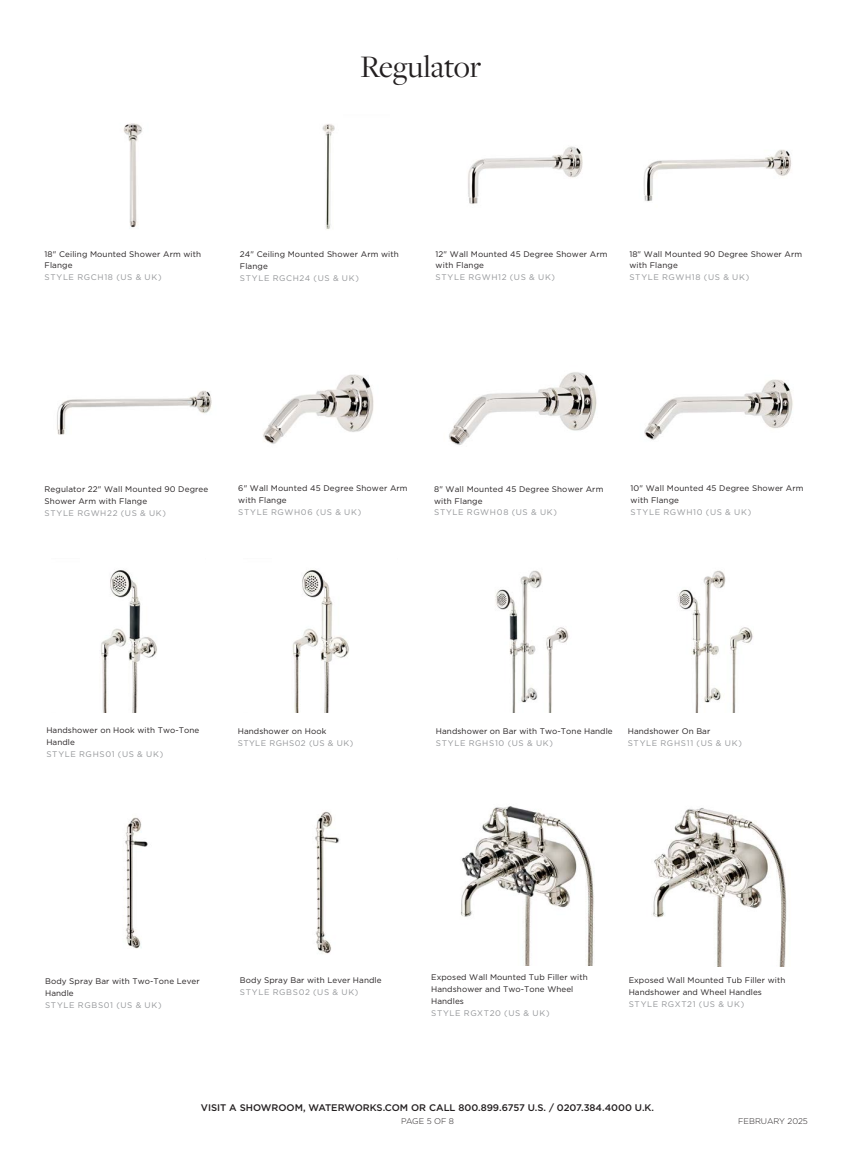
<style>
.page{position:relative;width:855px;height:1170px;background:#fff}
.page>*{position:absolute;margin:0;border:0;box-sizing:border-box;transform-origin:0 0}
.t1{font:32.5px "Freight Disp Pro";color:#231f20}
.t2{font:500 9.62px "Gotham";color:#231f20}
.t3{font:300 8.25px "Gotham";color:#231f20}
.Text__LIGHT_-_6_5_9_5__0{font:8.12px/11.9px "Gotham";letter-spacing:.015em;color:#231f20}
.Text__product_number{font:8.12px "Gotham";letter-spacing:.08em;color:#939598}
.Text__product_number-2{font:8.12px "Gotham";letter-spacing:.05em;color:#939598}
.Text__LIGHT_-_6_5_9_5__0-2{font:8.12px "Gotham";letter-spacing:.08em;color:#939598}
</style>
<div class="page">
<img style="left:101px;top:570px;width:56px;height:142px">
<img style="left:292px;top:570px;width:57px;height:142px">
<img style="left:495px;top:570px;width:74px;height:142px">
<img style="left:677px;top:570px;width:76px;height:142px">
<img style="left:125px;top:817px;width:23px;height:132px">
<img style="left:315px;top:811px;width:25px;height:143px">
<img style="left:461px;top:806px;width:133px;height:159px">
<img style="left:653px;top:808px;width:134px;height:158px">
<img style="left:123px;top:123px;width:19px;height:105px">
<img style="left:322px;top:124px;width:13px;height:106px">
<img style="left:643px;top:149px;width:148px;height:53px">
<img style="left:57px;top:390px;width:155px;height:45px">
<img style="left:263px;top:374px;width:111px;height:70px">
<img style="left:449px;top:372px;width:148px;height:73px">
<img style="left:644px;top:379px;width:149px;height:61px">
<img style="left:468px;top:146px;width:115px;height:58px">
<h1 class="t1" style="left:361px;top:45px;width:122px">Regulator</h1>
<p class="Text__LIGHT_-_6_5_9_5__0" style="left:45px;top:248px;width:158px">18" Ceiling Mounted Shower Arm with<br>Flange</p>
<p class="Text__product_number" style="left:45px;top:272px;width:119px">STYLE RGCH18 (US &amp; UK)</p>
<p class="Text__LIGHT_-_6_5_9_5__0" style="left:240px;top:248px;width:161px">24" Ceiling Mounted Shower Arm with<br>Flange</p>
<p class="Text__product_number" style="left:240px;top:273px;width:121px">STYLE RGCH24 (US &amp; UK)</p>
<p class="Text__LIGHT_-_6_5_9_5__0" style="left:436px;top:248px;width:174px">12" Wall Mounted 45 Degree Shower Arm with Flange</p>
<p class="Text__product_number" style="left:436px;top:272px;width:121px">STYLE RGWH12 (US &amp; UK)</p>
<p class="Text__LIGHT_-_6_5_9_5__0" style="left:629px;top:248px;width:174px">18" Wall Mounted 90 Degree Shower Arm with Flange</p>
<p class="Text__product_number" style="left:629px;top:272px;width:121px">STYLE RGWH18 (US &amp; UK)</p>
<p class="Text__LIGHT_-_6_5_9_5__0" style="left:45px;top:483px;width:165px">Regulator 22" Wall Mounted 90 Degree<br>Shower Arm with Flange</p>
<p class="Text__product_number" style="left:45px;top:508px;width:123px">STYLE RGWH22 (US &amp; UK)</p>
<p class="Text__LIGHT_-_6_5_9_5__0" style="left:238px;top:482px;width:171px">6" Wall Mounted 45 Degree Shower Arm with Flange</p>
<p class="Text__product_number" style="left:238px;top:506px;width:125px">STYLE RGWH06 (US &amp; UK)</p>
<p class="Text__LIGHT_-_6_5_9_5__0" style="left:434px;top:483px;width:171px">8" Wall Mounted 45 Degree Shower Arm with Flange</p>
<p class="Text__product_number" style="left:434px;top:507px;width:124px">STYLE RGWH08 (US &amp; UK)</p>
<p class="Text__LIGHT_-_6_5_9_5__0" style="left:631px;top:482px;width:174px">10" Wall Mounted 45 Degree Shower Arm with Flange</p>
<p class="Text__product_number" style="left:631px;top:506px;width:122px">STYLE RGWH10 (US &amp; UK)</p>
<p class="Text__LIGHT_-_6_5_9_5__0" style="left:46px;top:724px;width:155px">Handshower on Hook with Two-Tone<br>Handle</p>
<p class="Text__product_number" style="left:46px;top:749px;width:118px">STYLE RGHS01 (US &amp; UK)</p>
<p class="Text__LIGHT_-_6_5_9_5__0" style="left:238px;top:725px;width:90px">Handshower on Hook</p>
<p class="Text__product_number-2" style="left:238px;top:738px;width:117px">STYLE RGHS02 (US &amp; UK)</p>
<p class="Text__LIGHT_-_6_5_9_5__0" style="left:436px;top:725px;width:178px">Handshower on Bar with Two-Tone Handle</p>
<p class="Text__product_number" style="left:436px;top:738px;width:119px">STYLE RGHS10 (US &amp; UK)</p>
<p class="Text__LIGHT_-_6_5_9_5__0" style="left:628px;top:725px;width:84px">Handshower On Bar</p>
<p class="Text__product_number" style="left:628px;top:738px;width:116px">STYLE RGHS11 (US &amp; UK)</p>
<p class="Text__LIGHT_-_6_5_9_5__0" style="left:45px;top:975px;width:156px">Body Spray Bar with Two-Tone Lever<br>Handle</p>
<p class="Text__product_number" style="left:45px;top:999px;width:118px">STYLE RGBS01 (US &amp; UK)</p>
<p class="Text__LIGHT_-_6_5_9_5__0" style="left:240px;top:975px;width:143px">Body Spray Bar with Lever Handle</p>
<p class="Text__product_number" style="left:240px;top:987px;width:120px">STYLE RGBS02 (US &amp; UK)</p>
<p class="Text__LIGHT_-_6_5_9_5__0" style="left:431px;top:971px;width:158px">Exposed Wall Mounted Tub Filler with<br>Handshower and Two-Tone Wheel<br>Handles</p>
<p class="Text__product_number" style="left:431px;top:1008px;width:120px">STYLE RGXT20 (US &amp; UK)</p>
<p class="Text__LIGHT_-_6_5_9_5__0" style="left:629px;top:974px;width:158px">Exposed Wall Mounted Tub Filler with<br>Handshower and Wheel Handles</p>
<p class="Text__LIGHT_-_6_5_9_5__0-2" style="left:629px;top:999px;width:117px">STYLE RGXT21 (US &amp; UK)</p>
<p class="t2" style="left:201px;top:1101px;width:455px">VISIT A SHOWROOM, WATERWORKS.COM OR CALL 800.899.6757 U.S. / 0207.384.4000 U.K.</p>
<p class="t3" style="left:401px;top:1115px;width:54px">PAGE 5 OF 8</p>
<p class="t3" style="left:738px;top:1115px;width:71px">FE BRUARY 2025</p>
</div>
